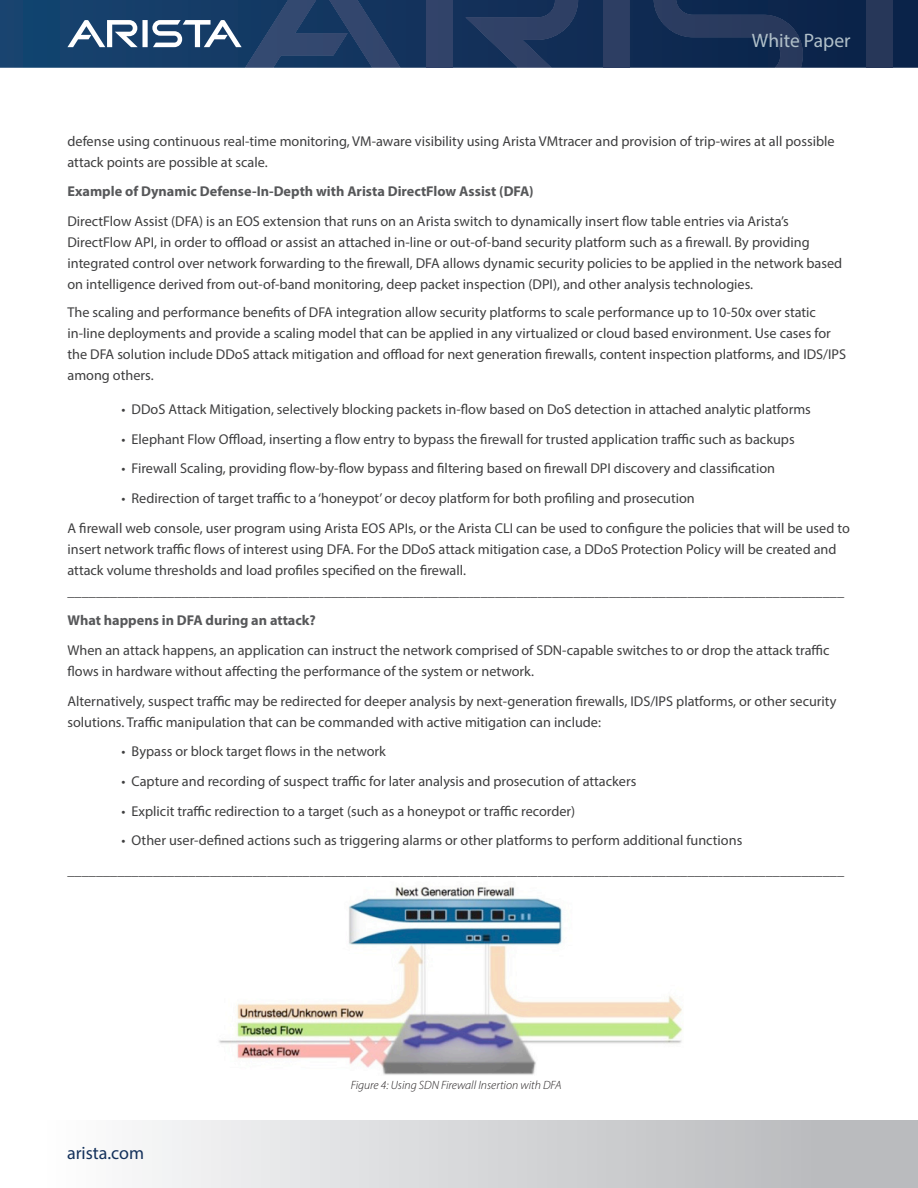
<style>
.page{position:relative;width:918px;height:1188px;background:#fff}
.page>*{position:absolute;margin:0;border:0;box-sizing:border-box;transform-origin:0 0}
.t1{font:19.5px "Myriad Pro";color:#b1c0c9}
.t2{font:18px "Myriad Pro";color:#14315b}
.Main_body_text{font:14.25px/21px "Myriad Pro";color:#3e3e3f}
.Main_body_text-2{font:700 14.25px "Myriad Pro";color:#57585a}
.Captions{font:italic 300 12px "Myriad Pro";color:#231f20}
</style>
<div class="page">
<svg style="left:0;top:0;width:918px;height:68px;background:#103059"></svg>
<div style="left:426px;top:0;width:26px;height:68px;background:#314369"></div>
<svg style="left:465px;top:0;width:113px;height:68px;background:#20375e"></svg>
<svg style="left:67px;top:0;width:333px;height:68px;background:#2f4e75"></svg>
<div style="left:604px;top:0;width:26px;height:68px;background:#2d3e63"></div>
<svg style="left:654px;top:0;width:149px;height:68px;background:#182f55"></svg>
<div style="left:867px;top:0;width:26px;height:68px;background:#273759"></div>
<div style="left:0;top:1120px;width:918px;height:68px;background:linear-gradient(to right,#fff,#b3b4b7)"></div>
<img style="left:219px;top:886px;width:464px;height:189px">
<h1 class="t1" style="left:752px;top:29px;width:100px">White Paper</h1>
<p class="Main_body_text" style="left:68px;top:130px;width:769px">defense using continuous real-time monitoring, VM-aware visibility using Arista VMtracer and provision of trip-wires at all possible attack points are possible at scale.</p>
<p class="Main_body_text-2" style="left:68px;top:182px;width:468px">Example of Dynamic Defense-In-Depth with Arista DirectFlow Assist (DFA)</p>
<p class="Main_body_text" style="left:68px;top:210px;width:776px">DirectFlow Assist (DFA) is an EOS extension that runs on an Arista switch to dynamically insert flow table entries via Arista’s DirectFlow API, in order to offload or assist an attached in-line or out-of-band security platform such as a firewall. By providing integrated control over network forwarding to the firewall, DFA allows dynamic security policies to be applied in the network based on intelligence derived from out-of-band monitoring, deep packet inspection (DPI), and other analysis technologies.</p>
<p class="Main_body_text" style="left:68px;top:301px;width:780px">The scaling and performance benefits of DFA integration allow security platforms to scale performance up to 10-50x over static in-line deployments and provide a scaling model that can be applied in any virtualized or cloud based environment. Use cases for the DFA solution include DDoS attack mitigation and offload for next generation firewalls, content inspection platforms, and IDS/IPS among others.</p>
<p class="Main_body_text" style="left:122px;top:399px;width:691px">• DDoS Attack Mitigation, selectively blocking packets in-flow based on DoS detection in attached analytic platforms</p>
<p class="Main_body_text" style="left:122px;top:428px;width:675px">• Elephant Flow Offload, inserting a flow entry to bypass the firewall for trusted application traffic such as backups</p>
<p class="Main_body_text" style="left:122px;top:458px;width:655px">• Firewall Scaling, providing flow-by-flow bypass and filtering based on firewall DPI discovery and classification</p>
<p class="Main_body_text" style="left:122px;top:488px;width:575px">• Redirection of target traffic to a ‘honeypot’ or decoy platform for both profiling and prosecution</p>
<p class="Main_body_text" style="left:68px;top:517px;width:784px">A firewall web console, user program using Arista EOS APIs, or the Arista CLI can be used to configure the policies that will be used to insert network traffic flows of interest using DFA. For the DDoS attack mitigation case, a DDoS Protection Policy will be created and attack volume thresholds and load profiles specified on the firewall. _____________________________________________________________________________________________________________</p>
<p class="Main_body_text-2" style="left:68px;top:611px;width:250px">What happens in DFA during an attack?</p>
<p class="Main_body_text" style="left:68px;top:640px;width:764px">When an attack happens, an application can instruct the network comprised of SDN-capable switches to or drop the attack traffic flows in hardware without affecting the performance of the system or network.</p>
<p class="Main_body_text" style="left:68px;top:690px;width:771px">Alternatively, suspect traffic may be redirected for deeper analysis by next-generation firewalls, IDS/IPS platforms, or other security solutions. Traffic manipulation that can be commanded with active mitigation can include:</p>
<p class="Main_body_text" style="left:122px;top:741px;width:266px">• Bypass or block target flows in the network</p>
<p class="Main_body_text" style="left:122px;top:770px;width:516px">• Capture and recording of suspect traffic for later analysis and prosecution of attackers</p>
<p class="Main_body_text" style="left:122px;top:800px;width:455px">• Explicit traffic redirection to a target (such as a honeypot or traffic recorder)</p>
<p class="Main_body_text" style="left:122px;top:830px;width:622px">• Other user-defined actions such as triggering alarms or other platforms to perform additional functions</p>
<p class="Main_body_text" style="left:68px;top:859px;width:778px">_____________________________________________________________________________________________________________</p>
<p class="t2" style="left:67px;top:1142px;width:79px">arista.com</p>
<p class="Captions" style="left:351px;top:1078px;width:212px">Figure 4: Using SDN Firewall Insertion with DFA</p>
</div>
